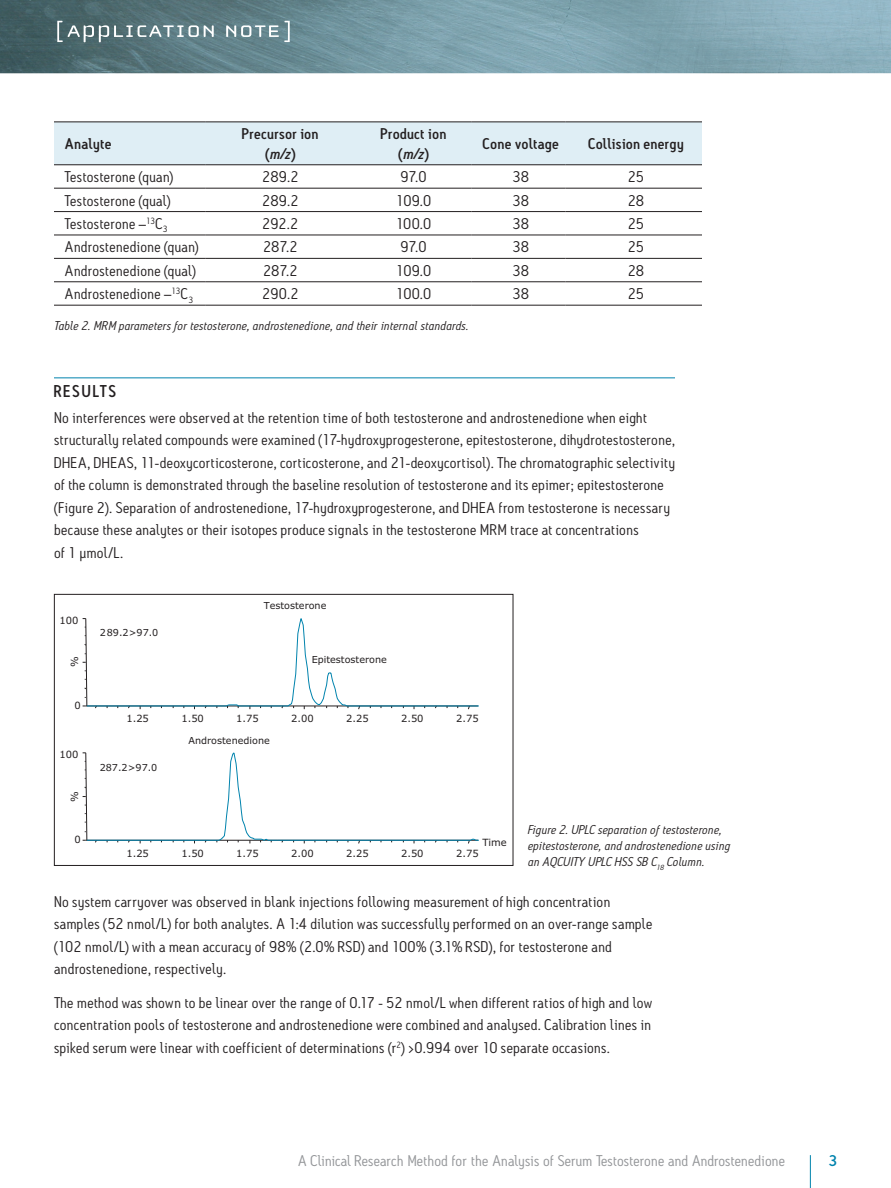
<style>
.page{position:relative;width:891px;height:1188px;background:#fff}
.page>*{position:absolute;margin:0;border:0;box-sizing:border-box;transform-origin:0 0}
.t1{font:500 16.5px "Antitled OT";letter-spacing:.125em;color:#231f20}
.t2{font:15px/22.5px "Antitled OT";letter-spacing:.02em;color:#231f20;scale:1.05 1}
.t3{font:15px "Antitled OT";letter-spacing:.01em;color:#939598;scale:1.05 1}
.t4{font:500 15px/19.5px "Antitled OT";letter-spacing:.015em;color:#231f20;text-align:center;scale:1.05 1}
.t5{font:500 15px "Antitled OT";color:#0083ad;scale:1.05 1}
.t6{font:italic 12.3px/15.8px "Antitled OT";letter-spacing:.02em;color:#231f20;scale:1.05 1}
.t7{font:9.9px "Verdana";color:#231f20}
.t8{font:9.6px "Verdana";color:#231f20}
.s1{font-style:italic}
</style>
<div class="page">
<hr style="left:810px;top:1155px;width:1px;height:33px;background:#0083ad">
<img style="left:0;top:0;width:891px;height:73px">
<svg style="left:57px;top:21px;width:157px;height:21px;background:#738b8f"></svg>
<svg style="left:226px;top:21px;width:64px;height:21px"></svg>
<div style="left:54px;top:123px;width:648px;height:42px;background:#dfeef5"></div>
<hr style="left:54px;top:165px;width:151px;height:1px;background:#231f20">
<hr style="left:205px;top:165px;width:146px;height:1px;background:#231f20">
<hr style="left:351px;top:165px;width:121px;height:1px;background:#231f20">
<hr style="left:472px;top:165px;width:93px;height:1px;background:#231f20">
<hr style="left:565px;top:165px;width:137px;height:1px;background:#231f20">
<hr style="left:54px;top:188px;width:151px;height:1px;background:#231f20">
<hr style="left:205px;top:188px;width:146px;height:1px;background:#231f20">
<hr style="left:351px;top:188px;width:121px;height:1px;background:#231f20">
<hr style="left:472px;top:188px;width:93px;height:1px;background:#231f20">
<hr style="left:565px;top:188px;width:137px;height:1px;background:#231f20">
<hr style="left:54px;top:211px;width:151px;height:1px;background:#231f20">
<hr style="left:205px;top:211px;width:146px;height:1px;background:#231f20">
<hr style="left:351px;top:211px;width:121px;height:1px;background:#231f20">
<hr style="left:472px;top:211px;width:93px;height:1px;background:#231f20">
<hr style="left:565px;top:211px;width:137px;height:1px;background:#231f20">
<hr style="left:54px;top:235px;width:151px;height:1px;background:#231f20">
<hr style="left:205px;top:235px;width:146px;height:1px;background:#231f20">
<hr style="left:351px;top:235px;width:121px;height:1px;background:#231f20">
<hr style="left:472px;top:235px;width:93px;height:1px;background:#231f20">
<hr style="left:565px;top:235px;width:137px;height:1px;background:#231f20">
<hr style="left:54px;top:258px;width:151px;height:1px;background:#231f20">
<hr style="left:205px;top:258px;width:146px;height:1px;background:#231f20">
<hr style="left:351px;top:258px;width:121px;height:1px;background:#231f20">
<hr style="left:472px;top:258px;width:93px;height:1px;background:#231f20">
<hr style="left:565px;top:258px;width:137px;height:1px;background:#231f20">
<hr style="left:54px;top:282px;width:151px;height:1px;background:#231f20">
<hr style="left:205px;top:282px;width:146px;height:1px;background:#231f20">
<hr style="left:351px;top:282px;width:121px;height:1px;background:#231f20">
<hr style="left:472px;top:282px;width:93px;height:1px;background:#231f20">
<hr style="left:565px;top:282px;width:137px;height:1px;background:#231f20">
<hr style="left:54px;top:305px;width:151px;height:1px;background:#231f20">
<hr style="left:205px;top:305px;width:146px;height:1px;background:#231f20">
<hr style="left:351px;top:305px;width:121px;height:1px;background:#231f20">
<hr style="left:472px;top:305px;width:93px;height:1px;background:#231f20">
<hr style="left:565px;top:305px;width:137px;height:1px;background:#231f20">
<hr style="left:54px;top:122px;width:151px;height:1px;background:#231f20">
<hr style="left:205px;top:122px;width:146px;height:1px;background:#231f20">
<hr style="left:351px;top:122px;width:121px;height:1px;background:#231f20">
<hr style="left:472px;top:122px;width:93px;height:1px;background:#231f20">
<hr style="left:565px;top:122px;width:137px;height:1px;background:#231f20">
<hr style="left:54px;top:377px;width:621px;height:1px;background:#0083ad">
<svg style="left:82px;top:752px;width:3px;height:89px"></svg>
<svg style="left:82px;top:618px;width:264px;height:89px"></svg>
<svg style="left:86px;top:705px;width:393px;height:136px"></svg>
<svg style="left:94px;top:838px;width:385px;height:6px"></svg>
<div style="left:54px;top:594px;width:459px;height:272px;border:1px solid #231f20"></div>
<p class="t4" style="left:64px;top:134px;width:46px">Analyte</p>
<p class="t4" style="left:242px;top:124px;width:74px">Precursor ion (<span class="s1">m/z</span>)</p>
<p class="t4" style="left:381px;top:124px;width:64px">Product ion (<span class="s1">m/z</span>)</p>
<p class="t4" style="left:483px;top:134px;width:74px">Cone voltage</p>
<p class="t4" style="left:588px;top:134px;width:92px">Collision energy</p>
<p class="t2" style="left:64px;top:165px;width:105px">Testosterone (quan)</p>
<p class="t2" style="left:262px;top:165px;width:36px">289.2</p>
<p class="t2" style="left:401px;top:165px;width:26px">97.0</p>
<p class="t2" style="left:513px;top:165px;width:17px">38</p>
<p class="t2" style="left:628px;top:165px;width:17px">25</p>
<p class="t2" style="left:65px;top:189px;width:102px">Testosterone (qual)</p>
<p class="t2" style="left:262px;top:189px;width:36px">289.2</p>
<p class="t2" style="left:396px;top:189px;width:35px">109.0</p>
<p class="t2" style="left:513px;top:189px;width:17px">38</p>
<p class="t2" style="left:628px;top:189px;width:17px">28</p>
<p class="t2" style="left:65px;top:212px;width:100px">Testosterone –<sup>13</sup>C<sub>3</sub></p>
<p class="t2" style="left:262px;top:212px;width:36px">292.2</p>
<p class="t2" style="left:396px;top:212px;width:35px">100.0</p>
<p class="t2" style="left:512px;top:212px;width:17px">38</p>
<p class="t2" style="left:628px;top:212px;width:17px">25</p>
<p class="t2" style="left:64px;top:236px;width:129px">Androstenedione (quan)</p>
<p class="t2" style="left:263px;top:236px;width:34px">287.2</p>
<p class="t2" style="left:401px;top:236px;width:26px">97.0</p>
<p class="t2" style="left:512px;top:236px;width:17px">38</p>
<p class="t2" style="left:628px;top:236px;width:17px">25</p>
<p class="t2" style="left:64px;top:259px;width:127px">Androstenedione (qual)</p>
<p class="t2" style="left:263px;top:259px;width:34px">287.2</p>
<p class="t2" style="left:396px;top:259px;width:35px">109.0</p>
<p class="t2" style="left:513px;top:259px;width:17px">38</p>
<p class="t2" style="left:628px;top:259px;width:17px">28</p>
<p class="t2" style="left:64px;top:282px;width:124px">Androstenedione –<sup>13</sup>C<sub>3</sub></p>
<p class="t2" style="left:262px;top:282px;width:36px">290.2</p>
<p class="t2" style="left:396px;top:282px;width:35px">100.0</p>
<p class="t2" style="left:513px;top:282px;width:17px">38</p>
<p class="t2" style="left:628px;top:282px;width:17px">25</p>
<p class="t6" style="left:54px;top:318px;width:397px">Table 2. MRM parameters for testosterone, androstenedione, and their internal standards.</p>
<p class="t1" style="left:54px;top:381px;width:63px">RESULTS</p>
<p class="t2" style="left:54px;top:406px;width:593px">No interferences were observed at the retention time of both testosterone and androstenedione when eight structurally related compounds were examined (17-hydroxyprogesterone, epitestosterone, dihydrotestosterone, DHEA, DHEAS, 11-deoxycorticosterone, corticosterone, and 21-deoxycortisol). The chromatographic selectivity of the column is demonstrated through the baseline resolution of testosterone and its epimer; epitestosterone (Figure 2). Separation of androstenedione, 17-hydroxyprogesterone, and DHEA from testosterone is necessary because these analytes or their isotopes produce signals in the testosterone MRM trace at concentrations<br>of 1 µmol/L.</p>
<p class="t7" style="left:59px;top:614px;width:20px">100</p>
<p class="t7" style="left:68px;top:667px;width:12px;rotate:-90deg">%</p>
<p class="t7" style="left:74px;top:699px;width:8px">0</p>
<p class="t7" style="left:59px;top:748px;width:20px">100</p>
<p class="t8" style="left:100px;top:627px;width:60px">289.2&gt;97.0</p>
<p class="t8" style="left:264px;top:600px;width:64px">Testosterone</p>
<p class="t8" style="left:312px;top:654px;width:77px">Epitestosterone</p>
<p class="t7" style="left:126px;top:712px;width:24px">1.25</p>
<p class="t7" style="left:181px;top:712px;width:24px">1.50</p>
<p class="t7" style="left:236px;top:712px;width:24px">1.75</p>
<p class="t7" style="left:291px;top:712px;width:24px">2.00</p>
<p class="t7" style="left:346px;top:712px;width:24px">2.25</p>
<p class="t7" style="left:401px;top:712px;width:24px">2.50</p>
<p class="t7" style="left:456px;top:712px;width:24px">2.75</p>
<p class="t8" style="left:100px;top:761px;width:59px">287.2&gt;97.0</p>
<p class="t8" style="left:189px;top:735px;width:83px">Androstenedione</p>
<p class="t7" style="left:68px;top:802px;width:12px;rotate:-90deg">%</p>
<p class="t7" style="left:74px;top:834px;width:8px">0</p>
<p class="t6" style="left:528px;top:822px;width:194px">Figure 2. UPLC separation of testosterone, epitestosterone, and androstenedione using an AQCUITY UPLC HSS SB C<sub>18</sub> Column.</p>
<p class="t2" style="left:54px;top:890px;width:571px">No system carryover was observed in blank injections following measurement of high concentration samples (52 nmol/L) for both analytes. A 1:4 dilution was successfully performed on an over-range sample (102 nmol/L) with a mean accuracy of 98% (2.0% RSD) and 100% (3.1% RSD), for testosterone and androstenedione, respectively.</p>
<p class="t2" style="left:54px;top:991px;width:571px;text-align:justify">The method was shown to be linear over the range of 0.17 - 52 nmol/L when different ratios of high and low concentration pools of testosterone and androstenedione were combined and analysed. Calibration lines in spiked serum were linear with coefficient of determinations (r<sup>2</sup>) &gt;0.994 over 10 separate occasions.</p>
<p class="t7" style="left:482px;top:837px;width:26px">Time</p>
<p class="t7" style="left:126px;top:847px;width:24px">1.25</p>
<p class="t7" style="left:181px;top:847px;width:24px">1.50</p>
<p class="t7" style="left:236px;top:847px;width:24px">1.75</p>
<p class="t7" style="left:291px;top:847px;width:24px">2.00</p>
<p class="t7" style="left:346px;top:847px;width:24px">2.25</p>
<p class="t7" style="left:401px;top:847px;width:24px">2.50</p>
<p class="t7" style="left:456px;top:847px;width:24px">2.75</p>
<p class="t3" style="left:298px;top:1151px;width:466px">A Clinical Research Method for the Analysis of Serum Testosterone and Androstenedione</p>
<p class="t5" style="left:829px;top:1151px;width:10px">3</p>
</div>
